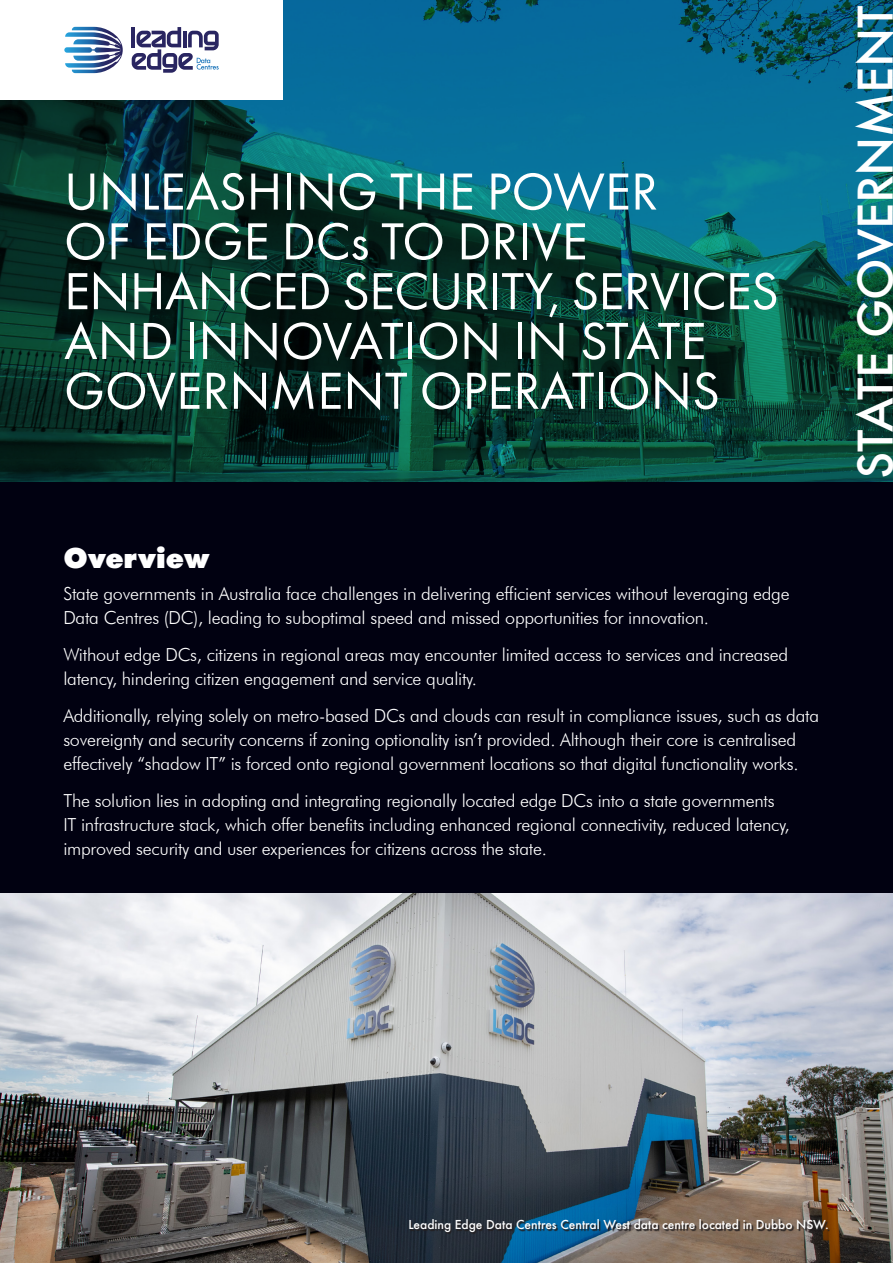
<style>
.page{position:relative;width:893px;height:1263px;background:#fff}
.page>*{position:absolute;margin:0;border:0;box-sizing:border-box;transform-origin:0 0}
.t1{font:54px/49.8px "Futura PT";color:#fff}
.t2{font:500 46.5px "Futura";letter-spacing:-.01em;color:#fff}
.t3{font:800 30px "Futura PT";letter-spacing:-.005em;color:#fff}
.t4{font:300 18px/24px "Futura BT";letter-spacing:-.015em;color:#fff}
.t5{font:500 12px "Futura";letter-spacing:-.005em;color:#fff}
</style>
<div class="page">
<svg style="left:0;top:0;width:893px;height:482px;background:#074a51"></svg>
<div style="left:0;top:0;width:283px;height:100px;background:#fff"></div>
<img style="left:0;top:893px;width:893px;height:370px">
<svg style="left:410px;top:1220px;width:420px;height:14px;background:#414e56"></svg>
<hr style="left:131px;top:27px;width:4px;height:20px;background:#292561">
<svg style="left:64px;top:27px;width:59px;height:46px"></svg>
<svg style="left:132px;top:27px;width:87px;height:46px"></svg>
<div style="left:0;top:482px;width:893px;height:411px;background:#010111"></div>
<p class="t1" style="left:64px;top:166px;width:716px">UNLEASHING THE POWER<br>OF EDGE DCs TO DRIVE<br>ENHANCED SECURITY, SERVICES<br>AND INNOVATION IN STATE<br>GOVERNMENT OPERATIONS</p>
<p class="t3" style="left:63px;top:539px;width:148px">Overview</p>
<p class="t4" style="left:63px;top:582px;width:728px">State governments in Australia face challenges in delivering efficient services without leveraging edge<br>Data Centres (DC), leading to suboptimal speed and missed opportunities for innovation.</p>
<p class="t4" style="left:63px;top:643px;width:726px">Without edge DCs, citizens in regional areas may encounter limited access to services and increased latency, hindering citizen engagement and service quality.</p>
<p class="t4" style="left:63px;top:703px;width:757px">Additionally, relying solely on metro-based DCs and clouds can result in compliance issues, such as data sovereignty and security concerns if zoning optionality isn’t provided. Although their core is centralised effectively “shadow IT” is forced onto regional government locations so that digital functionality works.</p>
<p class="t4" style="left:63px;top:788px;width:728px">The solution lies in adopting and integrating regionally located edge DCs into a state governments<br>IT infrastructure stack, which offer benefits including enhanced regional connectivity, reduced latency, improved security and user experiences for citizens across the state.</p>
<p class="t2" style="left:844px;top:479px;width:475px;rotate:-90deg">STATE GOVERNMENT</p>
<p class="t5" style="left:408px;top:1216px;width:422px">Leading Edge Data Centres Central West data centre located in Dubbo NSW.</p>
</div>
